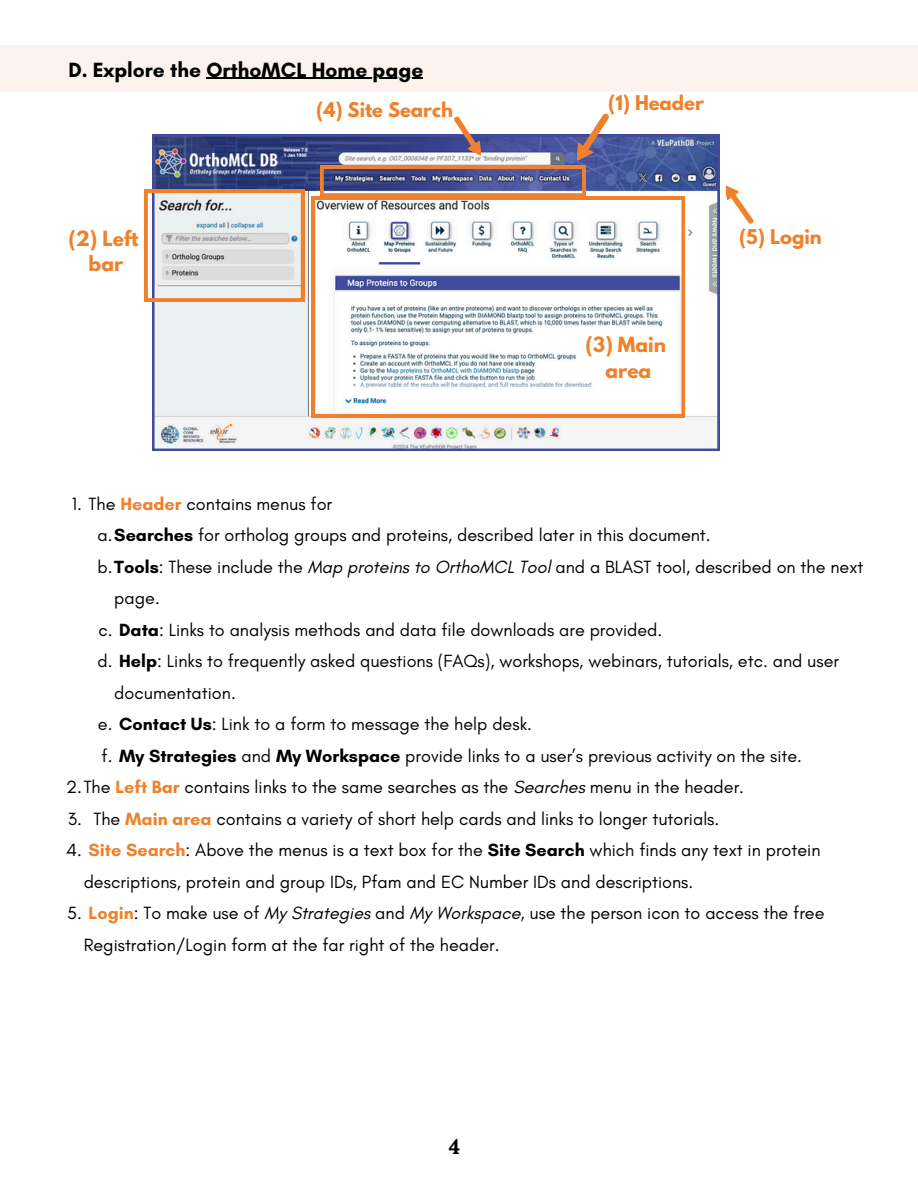
<style>
.page{position:relative;width:918px;height:1188px;background:#fff}
.page>*{position:absolute;margin:0;border:0;box-sizing:border-box;transform-origin:0 0}
.t1{font:700 21px "Glacial Indifference";color:#000}
.t2{font:700 21px "Lora";color:#000}
.t3{font:700 18.6px/25.8px "League Spartan";color:#ef812c;text-align:center}
.t4{font:18px/31.5px "Glacial Indifference";color:#000}
.t5{font:700 18px "League Spartan";color:#ef812c}
.s1{font-weight:700;color:#ef812c}
.s2{font-weight:700}
.s3{font-style:italic}
</style>
<div class="page">
<div style="left:0;top:45px;width:918px;height:47px;background:#fcf2ee"></div>
<svg style="left:152px;top:135px;width:567px;height:316px"></svg>
<hr style="left:206px;top:78px;width:217px;height:1px;background:#000">
<svg style="left:145px;top:190px;width:159px;height:111px;background:#dcd5cf"></svg>
<svg style="left:312px;top:197px;width:373px;height:220px"></svg>
<svg style="left:320px;top:113px;width:290px;height:83px"></svg>
<svg style="left:725px;top:185px;width:29px;height:39px"></svg>
<p class="t1" style="left:68px;top:57px;width:356px">D. Explore the OrthoMCL Home page</p>
<p class="t3" style="left:68px;top:228px;width:72px">(2) Left bar</p>
<p class="t5" style="left:316px;top:101px;width:138px">(4) Site Search</p>
<p class="t5" style="left:608px;top:94px;width:97px">(1) Header</p>
<p class="t3" style="left:586px;top:334px;width:82px">(3) Main area</p>
<p class="t5" style="left:739px;top:228px;width:84px">(5) Login</p>
<h2 class="t4" style="left:72px;top:488px;width:262px">1. The <span class="s1">Header</span> contains menus for</h2>
<h2 class="t4" style="left:97px;top:519px;width:615px">a.<span class="s2">Searches</span> for ortholog groups and proteins, described later in this document.</h2>
<h2 class="t4" style="left:114px;top:551px;width:751px;text-indent:-17px">b.<span class="s2">Tools</span>: These include the <span class="s3">Map proteins to OrthoMCL Tool</span> and a BLAST tool, described on the next page.</h2>
<p class="t4" style="left:98px;top:614px;width:566px">c. <span class="s2">Data</span>: Links to analysis methods and data file downloads are provided.</p>
<p class="t4" style="left:114px;top:645px;width:726px;text-indent:-17px">d. <span class="s2">Help</span>: Links to frequently asked questions (FAQs), workshops, webinars, tutorials, etc. and user documentation.</p>
<p class="t4" style="left:98px;top:708px;width:436px">e. <span class="s2">Contact Us</span>: Link to a form to message the help desk.</p>
<h2 class="t4" style="left:102px;top:740px;width:702px">f. <span class="s2">My Strategies</span> and <span class="s2">My Workspace</span> provide links to a user’s previous activity on the site.</h2>
<p class="t4" style="left:66px;top:771px;width:680px">2.The <span class="s1">Left Bar</span> contains links to the same searches as the <span class="s3">Searches</span> menu in the header.</p>
<h2 class="t4" style="left:68px;top:803px;width:653px">3. The <span class="s1">Main area</span> contains a variety of short help cards and links to longer tutorials.</h2>
<p class="t4" style="left:84px;top:834px;width:738px;text-indent:-18px">4. <span class="s1">Site Search</span>: Above the menus is a text box for the <span class="s2">Site Search</span> which finds any text in protein descriptions, protein and group IDs, Pfam and EC Number IDs and descriptions.</p>
<p class="t4" style="left:84px;top:897px;width:742px;text-indent:-17px">5. <span class="s1">Login</span>: To make use of <span class="s3">My Strategies</span> and <span class="s3">My Workspace</span>, use the person icon to access the free<br>Registration/Login form at the far right of the header.</p>
<p class="t2" style="left:449px;top:1133px;width:13px">4</p>
</div>
